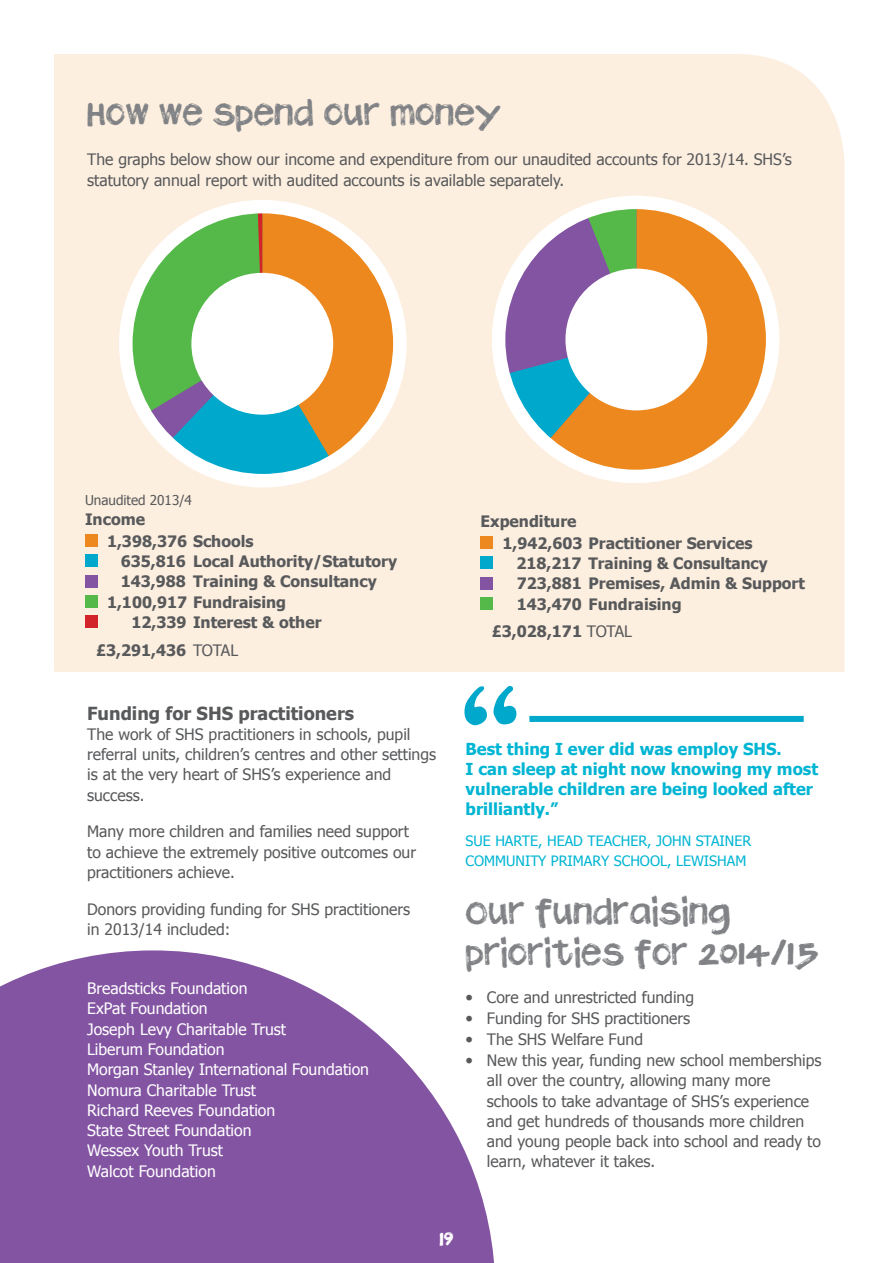
<style>
.page{position:relative;width:893px;height:1263px;background:#fff}
.page>*{position:absolute;margin:0;border:0;box-sizing:border-box;transform-origin:0 0}
.t1{font:120px "Sand";color:#00a8cb}
.t2{font:700 30px/40.5px "Plz Print Brush";color:#808285}
.t3{font:700 18px "Tahoma";color:#58595b}
.t4{font:700 18px "Plz Print Brush";color:#fff}
.t5{font:700 16.5px/20.2px "Tahoma";color:#00b5d3}
.t6{font:15.75px/20.2px "Tahoma";color:#58595b}
.t7{font:700 15.75px/21.8px "Tahoma";color:#58595b}
.t8{font:15.75px/20.2px "Tahoma";color:#fff}
.t9{font:14.25px/20.2px "Tahoma";color:#00b5d3}
.t10{font:13.5px "Tahoma";color:#58595b}
.s1{font-weight:400}
.s2{font-size:16.5px}
</style>
<div class="page">
<svg style="left:0;top:950px;width:494px;height:313px;background:#946caf"></svg>
<div style="left:54px;top:54px;width:790px;height:618px;background:#fdefe0"></div>
<div style="left:85px;top:534px;width:13px;height:13px;background:#ec881d"></div>
<div style="left:85px;top:554px;width:13px;height:13px;background:#00a8cb"></div>
<div style="left:85px;top:575px;width:13px;height:12px;background:#8354a2"></div>
<div style="left:85px;top:595px;width:13px;height:13px;background:#54b948"></div>
<div style="left:85px;top:615px;width:13px;height:13px;background:#d2232a"></div>
<div style="left:529px;top:716px;width:275px;height:6px;background:#00a8cb"></div>
<div style="left:480px;top:536px;width:13px;height:13px;background:#ec881d"></div>
<div style="left:480px;top:556px;width:13px;height:13px;background:#00a8cb"></div>
<div style="left:480px;top:577px;width:13px;height:12px;background:#8354a2"></div>
<div style="left:480px;top:597px;width:13px;height:13px;background:#54b948"></div>
<svg style="left:505px;top:201px;width:267px;height:273px;background:#caa680"></svg>
<div style="left:565px;top:269px;width:142px;height:141px;background:#fff;border-radius:50%"></div>
<div style="left:492px;top:196px;width:287px;height:287px;border:14px solid #fff;border-radius:50%"></div>
<svg style="left:147px;top:207px;width:251px;height:271px;background:#a8b47e"></svg>
<div style="left:191px;top:273px;width:142px;height:142px;background:#fff;border-radius:50%"></div>
<div style="left:119px;top:200px;width:288px;height:287px;border:14px solid #fff;border-radius:50%"></div>
<h2 class="t2" style="left:87px;top:96px;width:416px">How we spend our money</h2>
<p class="t6" style="left:87px;top:149px;width:706px">The graphs below show our income and expenditure from our unaudited accounts for 2013/14. SHS’s statutory annual report with audited accounts is available separately.</p>
<p class="t10" style="left:85px;top:491px;width:108px">Unaudited 2013/4</p>
<p class="t7" style="left:107px;top:508px;width:148px;text-indent:-22px">Income<br>1,398,376 Schools</p>
<p class="t7" style="left:121px;top:550px;width:278px">635,816 Local Authority/Statutory</p>
<p class="t7" style="left:121px;top:570px;width:257px">143,988 Training &amp; Consultancy</p>
<p class="t7" style="left:107px;top:590px;width:181px">1,100,917 Fundraising</p>
<p class="t7" style="left:132px;top:610px;width:192px">12,339 Interest &amp; other</p>
<p class="t7" style="left:96px;top:638px;width:144px">£3,291,436 <span class="s1">TOTAL</span></p>
<p class="t3" style="left:87px;top:700px;width:268px">Funding for SHS practitioners</p>
<p class="t6" style="left:87px;top:723px;width:350px">The work of SHS practitioners in schools, pupil referral units, children’s centres and other settings is at the very heart of SHS’s experience and success.</p>
<p class="t6" style="left:87px;top:821px;width:330px">Many more children and families need support to achieve the extremely positive outcomes our practitioners achieve.</p>
<p class="t6" style="left:87px;top:898px;width:325px">Donors providing funding for SHS practitioners in 2013/14 included:</p>
<p class="t8" style="left:87px;top:978px;width:283px">Breadsticks Foundation<br>ExPat Foundation<br>Joseph Levy Charitable Trust<br>Liberum Foundation<br>Morgan Stanley International Foundation<br>Nomura Charitable Trust<br>Richard Reeves Foundation<br>State Street Foundation<br>Wessex Youth Trust<br>Walcot Foundation</p>
<p class="t7" style="left:502px;top:510px;width:251px;text-indent:-22px">Expenditure<br>1,942,603 Practitioner Services</p>
<p class="t7" style="left:516px;top:552px;width:290px;line-height:20.2px">218,217 Training &amp; Consultancy<br>723,881 Premises, Admin &amp; Support<br>143,470 Fundraising</p>
<p class="t7" style="left:492px;top:620px;width:142px">£3,028,171 <span class="s1">TOTAL</span></p>
<h1 class="t1" style="left:455px;top:673px;width:71px">“</h1>
<p class="t5" style="left:466px;top:708px;width:318px;line-height:26.2px">“<br>Best thing I ever did was employ SHS.</p>
<p class="t5" style="left:466px;top:758px;width:354px">I can sleep at night now knowing my most vulnerable children are being looked after brilliantly.”</p>
<p class="t9" style="left:466px;top:830px;width:287px">SUE HARTE, HEAD TEACHER, JOHN STAINER<br>COMMUNITY PRIMARY SCHOO L, LEWISHAM</p>
<h2 class="t2" style="left:466px;top:895px;width:355px">Our fundraising priorities for 2014/15</h2>
<p class="t6" style="left:466px;top:986px;width:230px"><span class="s2">•</span> Core and unrestricted funding</p>
<p class="t6" style="left:466px;top:1007px;width:226px"><span class="s2">•</span> Funding for SHS practitioners</p>
<p class="t6" style="left:466px;top:1028px;width:179px"><span class="s2">•</span> The SHS Welfare Fund</p>
<p class="t6" style="left:487px;top:1049px;width:336px;text-indent:-21px"><span class="s2">•</span> New this year, funding new school memberships all over the country, allowing many more schools to take advantage of SHS’s experience and get hundreds of thousands more children and young people back into school and ready to learn, whatever it takes.</p>
<p class="t4" style="left:439px;top:1229px;width:16px">19</p>
</div>
